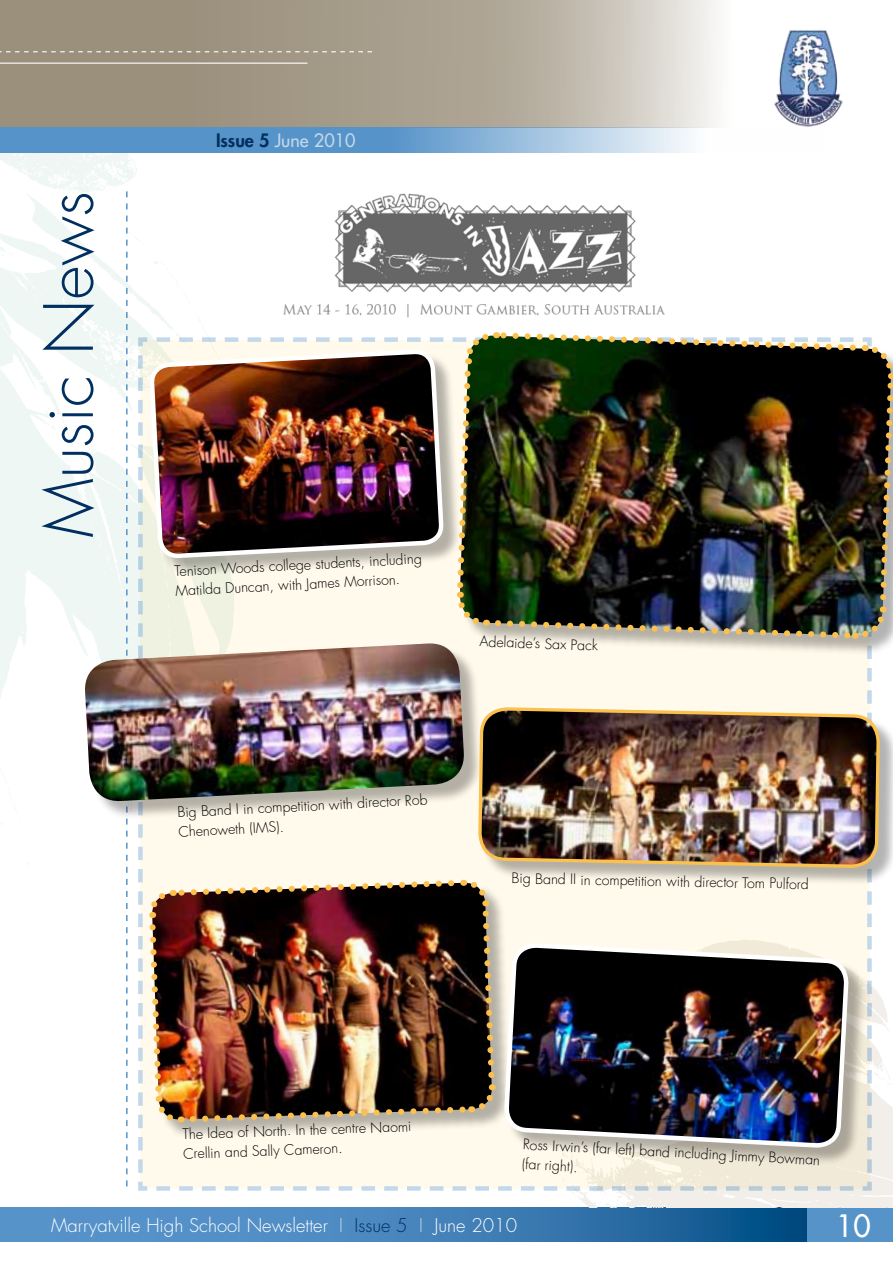
<style>
.page{position:relative;width:893px;height:1263px;background:#fff}
.page>*{position:absolute;margin:0;border:0;box-sizing:border-box;transform-origin:0 0}
.t1{font:300 66px "Futura";color:#002f60}
.t2{font:30px "Futura";color:#fff}
.t3{font:300 18.45px "Futura";color:#fff}
.t4{font:18px "Futura";color:#c3d8ea}
.t5{font:300 14.1px/19.5px "Futura";color:#000}
.s1{font-weight:800;color:#002f60}
.s2{color:#c3d8ea}
.s3{color:#002f60}
</style>
<div class="page">
<svg style="left:0;top:1208px;width:502px;height:34px;background:#4f8cc3"></svg>
<div style="left:807px;top:1208px;width:86px;height:34px;background:#5693c9"></div>
<img style="left:825px;top:30px;width:18px;height:92px">
<svg style="left:0;top:0;width:825px;height:128px;background:#b4ada1"></svg>
<svg style="left:0;top:128px;width:690px;height:25px;background:#78a8d3"></svg>
<hr style="left:0;top:63px;width:307px;height:1px;background:#fff">
<svg style="left:0;top:51px;width:372px;height:1px"></svg>
<svg style="left:126px;top:191px;width:2px;height:995px"></svg>
<img style="left:283px;top:193px;width:382px;height:125px">
<img style="left:83px;top:643px;width:55px;height:159px">
<svg style="left:502px;top:1177px;width:349px;height:65px"></svg>
<img style="left:138px;top:329px;width:755px;height:848px">
<h1 class="t1" style="left:29px;top:538px;width:348px;rotate:-90deg">Music News</h1>
<p class="t4" style="left:216px;top:128px;width:141px"><span class="s1">Issue 5</span> June 2010</p>
<p class="t5" style="left:174px;top:562px;width:249px;rotate:-3deg">Tenison Woods college students, including<br>Matilda Duncan, with James Morrison.</p>
<p class="t5" style="left:480px;top:632px;width:120px;rotate:2deg">Adelaide’s Sax Pack</p>
<p class="t5" style="left:177px;top:803px;width:252px;rotate:-3deg">Big Band I in competition with director Rob<br>Chenoweth (IMS).</p>
<p class="t5" style="left:512px;top:869px;width:299px;rotate:1deg">Big Band II in competition with director Tom Pulford</p>
<p class="t5" style="left:182px;top:1125px;width:230px;rotate:-2deg">The Idea of North. In the centre Naomi<br>Crellin and Sally Cameron.</p>
<p class="t5" style="left:523px;top:1135px;width:299px;rotate:3deg">Ross Irwin’s (far left) band including Jimmy Bowman (far right).</p>
<h3 class="t3" style="left:51px;top:1214px;width:468px">Marryatville High School Newsletter <span class="s2">I</span> <span class="s3">Issue 5</span> <span class="s2">I</span> June 2010</h3>
<h2 class="t2" style="left:836px;top:1206px;width:36px">10</h2>
</div>
